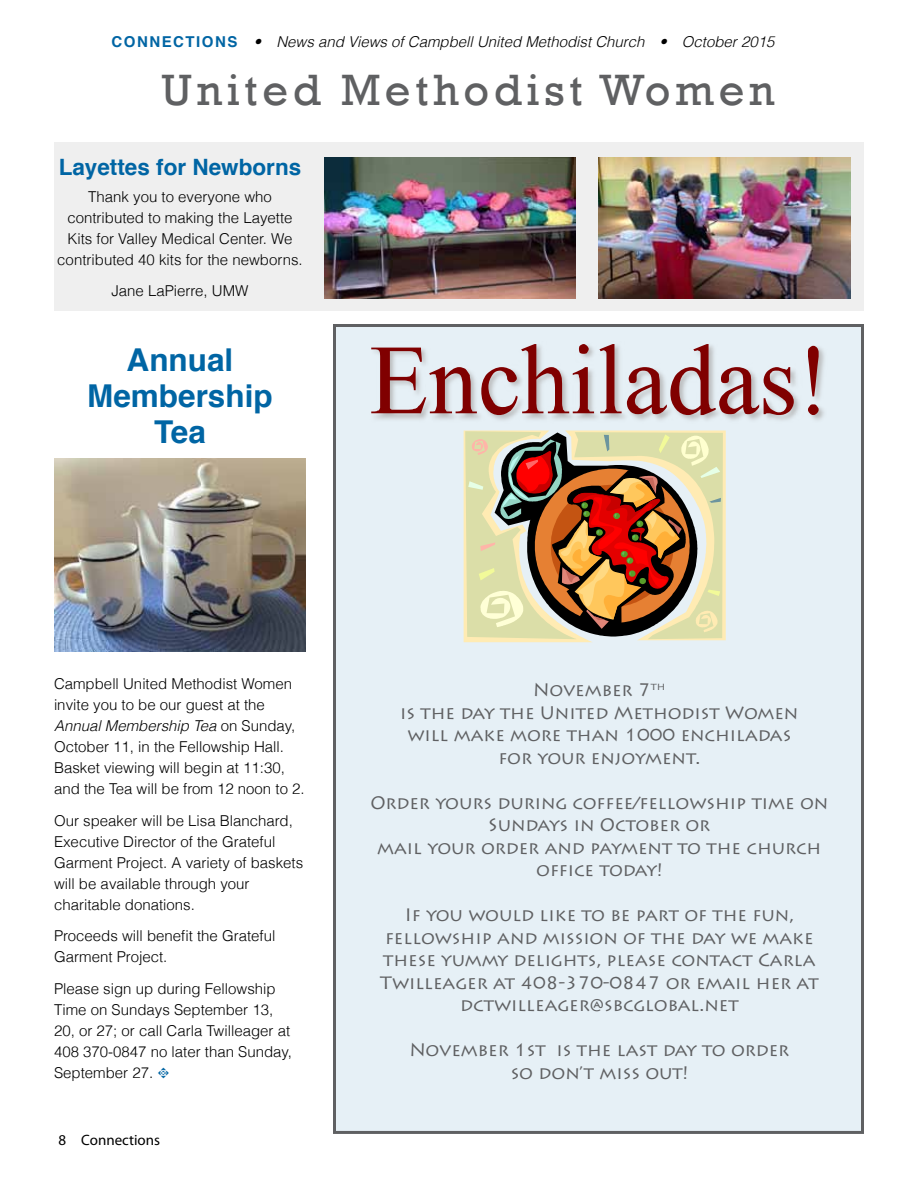
<style>
.page{position:relative;width:918px;height:1188px;background:#fff}
.page>*{position:absolute;margin:0;border:0;box-sizing:border-box;transform-origin:0 0}
.t1{font:45px "Rockwell";letter-spacing:.1em;color:#5f6062}
.t2{font:700 31.5px/36px "Helvetica";color:#0065a4;text-align:center}
.t3{font:700 22.5px "Helvetica";color:#0065a4}
.t4{font:18px/22.5px "Lithos Pro";color:#5f6062;text-align:center}
.t5{font:300 15px/21px "Helvetica";color:#000}
.t6{font:italic 300 15px "Helvetica";color:#000}
.t7{font:15px "Myriad Pro";color:#000}
.s1{font-weight:700;font-style:normal;color:#0065a4}
.s2{font-style:italic}
.s3{font-family:"Type Embellishments One Let Plain";font-weight:400;color:#0065a4}
</style>
<div class="page">
<div style="left:333px;top:324px;width:531px;height:810px;background:#e6f0f6;border:3px solid #5f6062"></div>
<div style="left:54px;top:143px;width:810px;height:168px;background:#efefef"></div>
<img style="left:324px;top:158px;width:252px;height:140px">
<img style="left:598px;top:158px;width:252px;height:140px">
<svg style="left:464px;top:431px;width:262px;height:211px;background:#b9966e"></svg>
<img style="left:375px;top:347px;width:450px;height:74px">
<svg style="left:371px;top:344px;width:448px;height:71px"></svg>
<img style="left:54px;top:459px;width:252px;height:192px">
<p class="t6" style="left:112px;top:33px;width:664px"><span class="s1">CONNECTIONS</span> • News and Views of Campbell United Methodist Church • October 2015</p>
<h1 class="t1" style="left:161px;top:64px;width:615px">United Methodist Women</h1>
<h3 class="t3" style="left:59px;top:148px;width:244px">Layettes for Newborns</h3>
<p class="t5" style="left:57px;top:186px;width:247px;text-align:center">Thank you to everyone who contributed to making the Layette<br>Kits for Valley Medical Center. We contributed 40 kits for the newborns.</p>
<p class="t5" style="left:111px;top:280px;width:139px">Jane LaPierre, UMW</p>
<h2 class="t2" style="left:87px;top:342px;width:187px">Annual<br>Membership<br>Tea</h2>
<p class="t5" style="left:54px;top:673px;width:252px">Campbell United Methodist Women invite you to be our guest at the <span class="s2">Annual Membership Tea</span> on Sunday, October 11, in the Fellowship Hall.<br>Basket viewing will begin at 11:30, and the Tea will be from 12 noon to 2.</p>
<p class="t5" style="left:54px;top:810px;width:251px">Our speaker will be Lisa Blanchard,<br>Executive Director of the Grateful<br>Garment Project. A variety of baskets will be available through your charitable donations.</p>
<p class="t5" style="left:54px;top:926px;width:223px">Proceeds will benefit the Grateful<br>Garment Project.</p>
<p class="t5" style="left:54px;top:978px;width:239px">Please sign up during Fellowship<br>Time on Sundays September 13,<br>20, or 27; or call Carla Twilleager at<br>408 370-0847 no later than Sunday,<br>September 27. <span class="s3">t</span></p>
<p class="t7" style="left:59px;top:1131px;width:103px">8 Connections</p>
<p class="t4" style="left:400px;top:679px;width:400px">November 7<sup>th<br></sup>is the day the United Methodist Women will make more than 1000 enchiladas for your enjoyment.</p>
<p class="t4" style="left:370px;top:792px;width:459px">Order yours during coffee/fellowship time on<br>Sundays in October or<br>mail your order and payment to the church office today!</p>
<p class="t4" style="left:380px;top:904px;width:440px">If you would like to be part of the fun, fellowship and mission of the day we make these yummy delights, please contact Carla Twilleager at 408-370-0847 or email her at dctwilleager@sbcglobal.net</p>
<p class="t4" style="left:409px;top:1039px;width:381px">November 1st is the last day to order so don’t miss out!</p>
</div>
